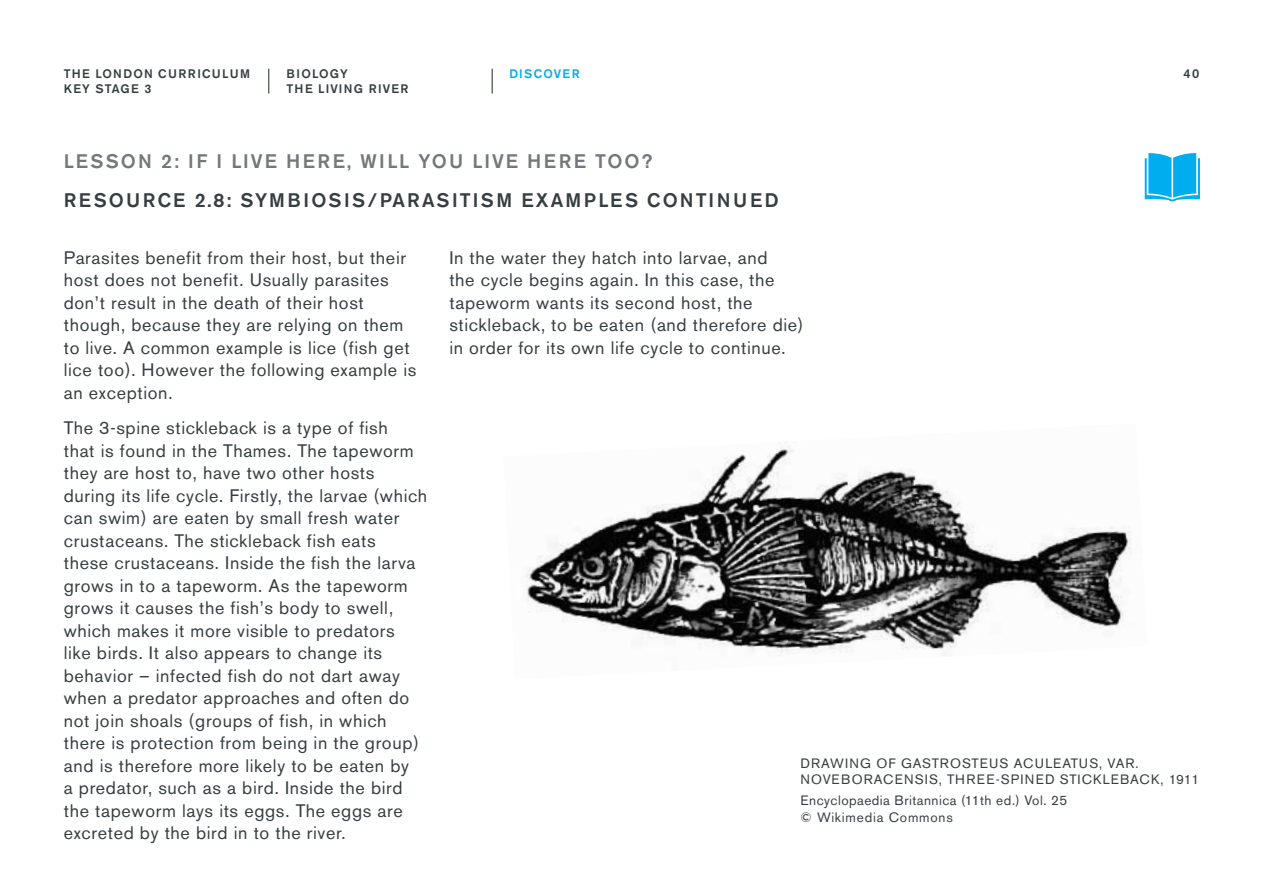
<style>
.page{position:relative;width:1263px;height:893px;background:#fff}
.page>*{position:absolute;margin:0;border:0;box-sizing:border-box;transform-origin:0 0}
.t1{font:500 19.5px "Akzidenz Grotesk BQ";letter-spacing:.12em;color:#363e42}
.t2{font:500 19.5px "Akzidenz Grotesk BQ";letter-spacing:.11em;color:#72787b}
.t3{font:18px/22.5px "Akzidenz Grotesk BQ";letter-spacing:.035em;color:#363e42}
.t4{font:13.5px/16.5px "Akzidenz Grotesk BQ";letter-spacing:.08em;color:#363e42}
.t5{font:13.5px/16.5px "Akzidenz Grotesk BQ";letter-spacing:.035em;color:#363e42}
.t6{font:500 12.75px "Akzidenz Grotesk BQ";color:#363e42}
.t7{font:500 12.3px/15.3px "Akzidenz Grotesk BQ";letter-spacing:.1em;color:#363e42}
.t8{font:500 12.3px "Akzidenz Grotesk BQ";letter-spacing:.1em;color:#00aeef}
</style>
<div class="page">
<svg style="left:268px;top:69px;width:1px;height:25px"></svg>
<svg style="left:492px;top:69px;width:1px;height:25px"></svg>
<img style="left:526px;top:442px;width:605px;height:214px">
<svg style="left:1145px;top:153px;width:55px;height:48px;background:#2dbcf1"></svg>
<p class="t7" style="left:64px;top:66px;width:188px">THE LONDON CURRICULUM</p>
<p class="t6" style="left:1183px;top:66px;width:17px">40</p>
<p class="t7" style="left:64px;top:81px;width:89px">KEY STAGE 3</p>
<p class="t7" style="left:287px;top:66px;width:123px">BIOLOGY<br>THE LIVING RIVER</p>
<p class="t8" style="left:509px;top:66px;width:72px">DISCOVER</p>
<p class="t2" style="left:64px;top:150px;width:590px">LESSON 2: IF I LIVE HERE, WILL YOU LIVE HERE TOO?</p>
<p class="t1" style="left:64px;top:189px;width:716px">RESOURCE 2.8: SYMBIOSIS/PARASITISM EXAMPLES CONTINUED</p>
<p class="t3" style="left:64px;top:246px;width:354px">Parasites benefit from their host, but their host does not benefit. Usually parasites don’t result in the death of their host though, because they are relying on them to live. A common example is lice (fish get lice too). However the following example is an exception.</p>
<p class="t3" style="left:64px;top:417px;width:365px">The 3-spine stickleback is a type of fish<br>that is found in the Thames. The tapeworm they are host to, have two other hosts during its life cycle. Firstly, the larvae (which can swim) are eaten by small fresh water crustaceans. The stickleback fish eats<br>these crustaceans. Inside the fish the larva grows in to a tapeworm. As the tapeworm grows it causes the fish’s body to swell, which makes it more visible to predators<br>like birds. It also appears to change its behavior – infected fish do not dart away when a predator approaches and often do not join shoals (groups of fish, in which there is protection from being in the group) and is therefore more likely to be eaten by<br>a predator, such as a bird. Inside the bird the tapeworm lays its eggs. The eggs are excreted by the bird in to the river.</p>
<p class="t3" style="left:449px;top:246px;width:356px">In the water they hatch into larvae, and<br>the cycle begins again. In this case, the tapeworm wants its second host, the stickleback, to be eaten (and therefore die) in order for its own life cycle to continue.</p>
<p class="t4" style="left:800px;top:755px;width:400px">DRAWING OF GASTROSTEUS ACULEATUS, VAR.<br>NOVEBORACENSIS, THREE-SPINED STICKLEBACK, 1911</p>
<p class="t5" style="left:800px;top:792px;width:268px">Encyclopaedia Britannica (11th ed.) Vol. 25 © Wikimedia Commons</p>
</div>
